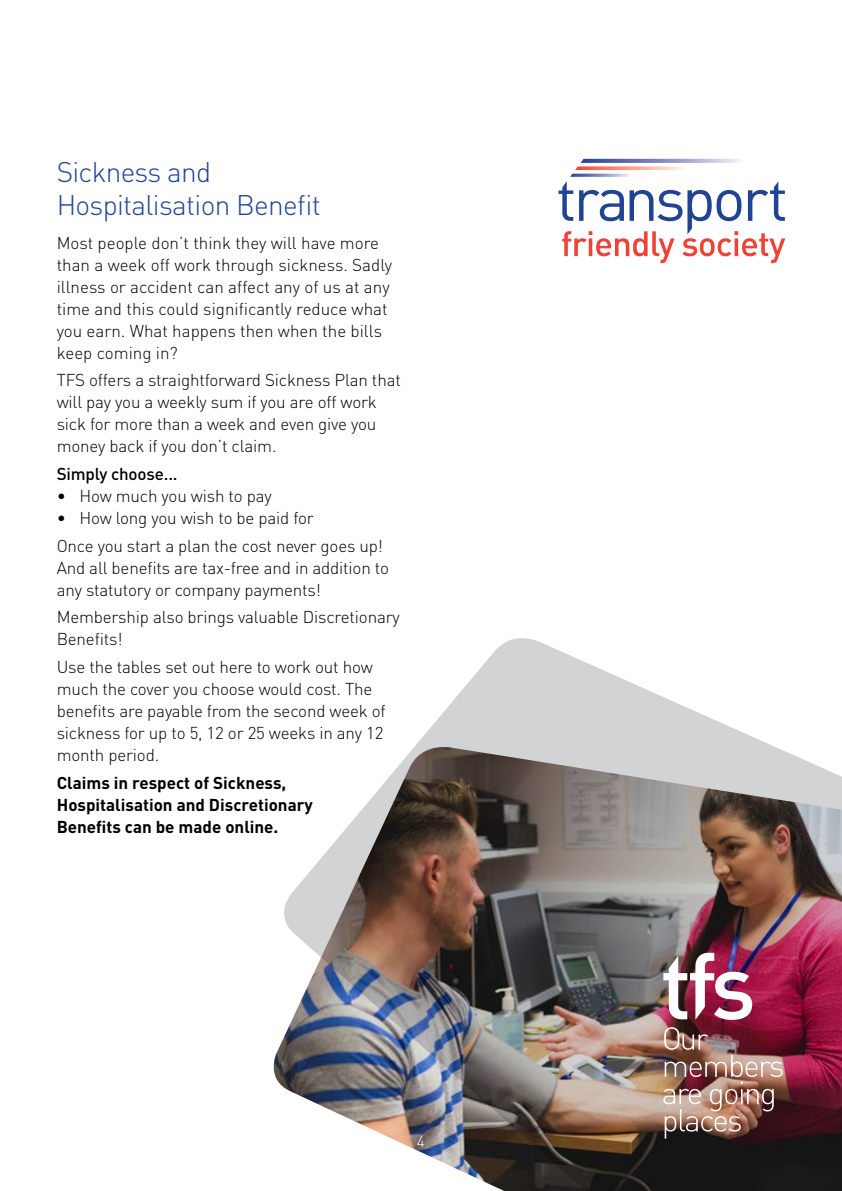
<style>
.page{position:relative;width:842px;height:1191px;background:#fff}
.page>*{position:absolute;margin:0;border:0;box-sizing:border-box;transform-origin:0 0}
.t1{font:300 28px/33.6px "DIN";letter-spacing:-.025em;color:#214393}
.t2{font:300 17px/22px "DIN";letter-spacing:-.01em;color:#000}
.t3{font:700 17px/22px "DIN";color:#000}
.t4{font:500 17px "DIN";letter-spacing:-.01em;color:#000}
.t5{font:300 16px "DIN";color:#fff}
</style>
<div class="page">
<img style="left:273px;top:638px;width:569px;height:553px">
<img style="left:663px;top:952px;width:89px;height:68px">
<img style="left:663px;top:1027px;width:120px;height:111px">
<svg style="left:558px;top:159px;width:227px;height:104px"></svg>
<h1 class="t1" style="left:57px;top:154px;width:266px">Sickness and<br>Hospitalisation Benefit</h1>
<p class="t2" style="left:57px;top:231px;width:337px">Most people don’t think they will have more than a week off work through sickness. Sadly illness or accident can affect any of us at any time and this could significantly reduce what you earn. What happens then when the bills keep coming in?</p>
<p class="t2" style="left:57px;top:368px;width:346px">TFS offers a straightforward Sickness Plan that will pay you a weekly sum if you are off work sick for more than a week and even give you money back if you don’t claim.</p>
<p class="t4" style="left:57px;top:462px;width:122px">Simply choose...</p>
<p class="t2" style="left:57px;top:484px;width:217px">• How much you wish to pay</p>
<p class="t2" style="left:57px;top:503px;width:328px;line-height:27.6px">• How long you wish to be paid for<br>Once you start a plan the cost never goes up!</p>
<p class="t2" style="left:57px;top:556px;width:334px">And all benefits are tax-free and in addition to any statutory or company payments!</p>
<p class="t2" style="left:57px;top:605px;width:345px">Membership also brings valuable Discretionary<br>Benefits!</p>
<p class="t2" style="left:57px;top:655px;width:330px">Use the tables set out here to work out how much the cover you choose would cost. The benefits are payable from the second week of sickness for up to 5, 12 or 25 weeks in any 12 month period.</p>
<p class="t3" style="left:57px;top:771px;width:258px">Claims in respect of Sickness,<br>Hospitalisation and Discretionary<br>Benefits can be made online.</p>
<p class="t5" style="left:417px;top:1130px;width:10px">4</p>
</div>
